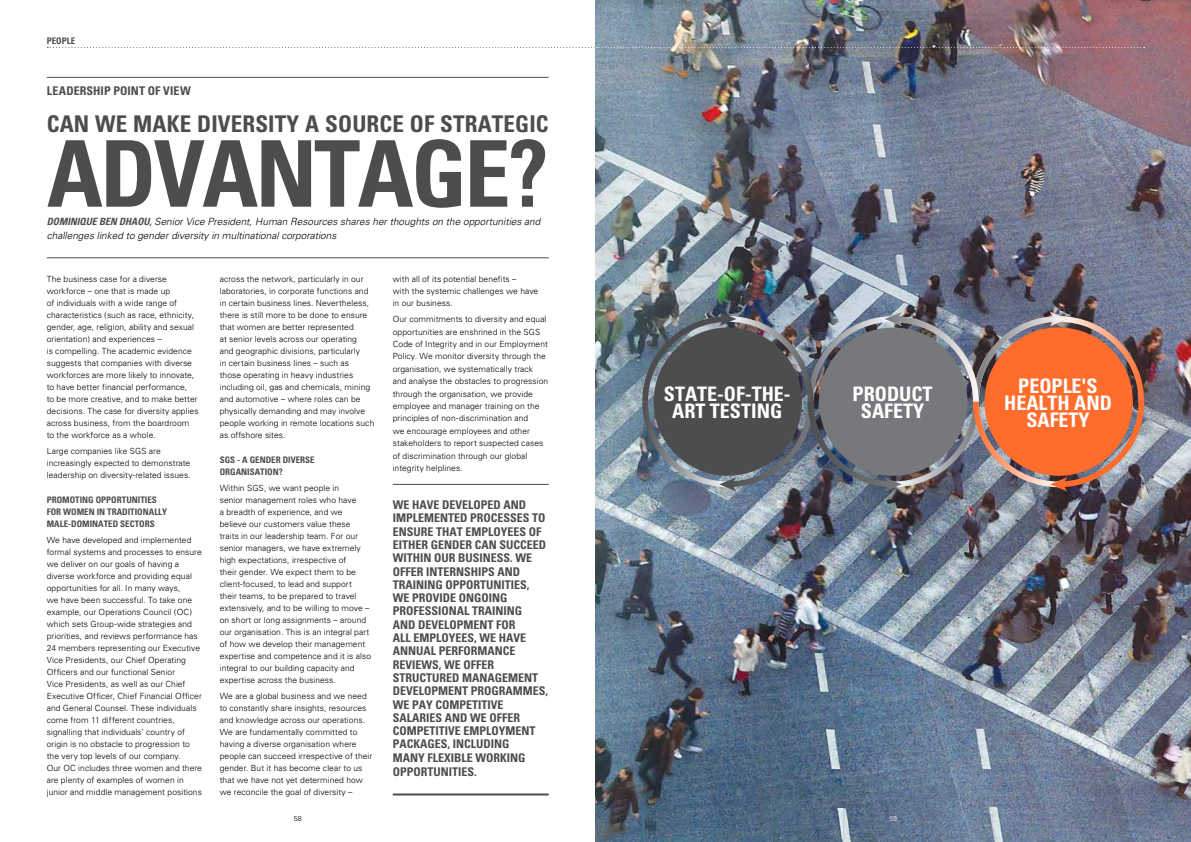
<style>
.page{position:relative;width:1191px;height:842px;background:#fff}
.page>*{position:absolute;margin:0;border:0;box-sizing:border-box;transform-origin:0 0}
.t1{font:700 condensed 92px "Univers";letter-spacing:-.03em;color:#4d4d4f}
.t2{font:700 condensed 23px "Univers";letter-spacing:.005em;color:#4d4d4f}
.t3{font:700 condensed 20px/17px "Univers";color:#fff;text-align:center}
.t4{font:700 condensed 12px/13.3px "Univers";color:#4d4d4f}
.t5{font:italic 300 10px "Univers";color:#000}
.t6{font:700 condensed 9px/12px "Univers";color:#4d4d4f}
.t7{font:300 8.5px/12px "Univers";letter-spacing:.005em;color:#000}
.t8{font:300 7px "Univers";color:#000}
.t9{font:300 7px "Univers";color:#fff}
.s1{font-weight:700;font-stretch:condensed;color:#4d4d4f}
</style>
<div class="page">
<img style="left:595px;top:0;width:596px;height:842px">
<hr style="left:393px;top:484px;width:156px;height:1px;background:#4d4d4f">
<hr style="left:393px;top:793px;width:156px;height:2px;background:#4d4d4f">
<svg style="left:47px;top:47px;width:1097px;height:1px"></svg>
<hr style="left:47px;top:258px;width:502px;height:1px;background:#4d4d4f">
<hr style="left:47px;top:77px;width:502px;height:1px;background:#4d4d4f">
<img style="left:642px;top:312px;width:502px;height:179px">
<p class="t6" style="left:47px;top:35px;width:30px">PEOPLE</p>
<h3 class="t4" style="left:47px;top:84px;width:145px">LEADERSHIP POINT OF VIEW</h3>
<h2 class="t2" style="left:47px;top:109px;width:503px">CAN WE MAKE DIVERSITY A SOURCE OF STRATEGIC</h2>
<h1 class="t1" style="left:47px;top:118px;width:503px">ADVANTAGE?</h1>
<p class="t5" style="left:47px;top:229px;width:291px">challenges linked to gender diversity in multinational corporations</p>
<p class="t5" style="left:47px;top:215px;width:495px"><span class="s1">DOMINIQUE BEN DHAOU,</span> Senior Vice President, Human Resources shares her thoughts on the opportunities and</p>
<p class="t7" style="left:47px;top:273px;width:153px">The business case for a diverse workforce – one that is made up<br>of individuals with a wide range of characteristics (such as race, ethnicity, gender, age, religion, ability and sexual orientation) and experiences –<br>is compelling. The academic evidence suggests that companies with diverse workforces are more likely to innovate, to have better financial performance,<br>to be more creative, and to make better decisions. The case for diversity applies across business, from the boardroom to the workforce as a whole.</p>
<p class="t7" style="left:47px;top:445px;width:145px">Large companies like SGS are increasingly expected to demonstrate leadership on diversity-related issues.</p>
<p class="t6" style="left:47px;top:493px;width:122px">PROMOTING OPPORTUNITIES<br>FOR WOMEN IN TRADITIONALLY<br>MALE-DOMINATED SECTORS</p>
<p class="t7" style="left:47px;top:534px;width:157px">We have developed and implemented formal systems and processes to ensure we deliver on our goals of having a diverse workforce and providing equal opportunities for all. In many ways,<br>we have been successful. To take one example, our Operations Council (OC) which sets Group-wide strategies and priorities, and reviews performance has 24 members representing our Executive Vice Presidents, our Chief Operating Officers and our functional Senior<br>Vice Presidents, as well as our Chief Executive Officer, Chief Financial Officer and General Counsel. These individuals come from 11 different countries, signalling that individuals’ country of origin is no obstacle to progression to the very top levels of our company.<br>Our OC includes three women and there are plenty of examples of women in junior and middle management positions</p>
<p class="t7" style="left:220px;top:273px;width:156px">across the network, particularly in our laboratories, in corporate functions and in certain business lines. Nevertheless, there is still more to be done to ensure that women are better represented<br>at senior levels across our operating<br>and geographic divisions, particularly<br>in certain business lines – such as<br>those operating in heavy industries including oil, gas and chemicals, mining and automotive – where roles can be physically demanding and may involve people working in remote locations such as offshore sites.</p>
<p class="t6" style="left:220px;top:453px;width:97px">SGS - A GENDER DIVERSE<br>ORGANISATION?</p>
<p class="t7" style="left:220px;top:482px;width:153px">Within SGS, we want people in<br>senior management roles who have<br>a breadth of experience, and we believe our customers value these traits in our leadership team. For our senior managers, we have extremely high expectations, irrespective of<br>their gender. We expect them to be client-focused, to lead and support their teams, to be prepared to travel extensively, and to be willing to move – on short or long assignments – around our organisation. This is an integral part of how we develop their management expertise and competence and it is also integral to our building capacity and expertise across the business.</p>
<p class="t7" style="left:220px;top:690px;width:154px">We are a global business and we need to constantly share insights, resources and knowledge across our operations.<br>We are fundamentally committed to having a diverse organisation where people can succeed irrespective of their gender. But it has become clear to us that we have not yet determined how we reconcile the goal of diversity –</p>
<p class="t7" style="left:393px;top:273px;width:147px">with all of its potential benefits –<br>with the systemic challenges we have in our business.</p>
<p class="t7" style="left:393px;top:313px;width:157px;line-height:12.4px">Our commitments to diversity and equal opportunities are enshrined in the SGS Code of Integrity and in our Employment Policy. We monitor diversity through the organisation, we systematically track and analyse the obstacles to progression through the organisation, we provide employee and manager training on the principles of non-discrimination and<br>we encourage employees and other stakeholders to report suspected cases of discrimination through our global integrity helplines.</p>
<p class="t4" style="left:393px;top:498px;width:157px">WE HAVE DEVELOPED AND<br>IMPLEMENTED PROCESSES TO<br>ENSURE THAT EMPLOYEES OF<br>EITHER GENDER CAN SUCCEED<br>WITHIN OUR BUSINESS. WE<br>OFFER INTERNSHIPS AND<br>TRAINING OPPORTUNITIES,<br>WE PROVIDE ONGOING<br>PROFESSIONAL TRAINING<br>AND DEVELOPMENT FOR<br>ALL EMPLOYEES, WE HAVE<br>ANNUAL PERFORMANCE<br>REVIEWS, WE OFFER<br>STRUCTURED MANAGEMENT<br>DEVELOPMENT PROGRAMMES,<br>WE PAY COMPETITIVE<br>SALARIES AND WE OFFER<br>COMPETITIVE EMPLOYMENT<br>PACKAGES, INCLUDING<br>MANY FLEXIBLE WORKING<br>OPPORTUNITIES.</p>
<h3 class="t3" style="left:664px;top:385px;width:128px">STATE-OF-THE-<br>ART TESTING</h3>
<h3 class="t3" style="left:852px;top:385px;width:82px">PRODUCT<br>SAFETY</h3>
<h3 class="t3" style="left:1004px;top:377px;width:109px">PEOPLE'S<br>HEALTH AND<br>SAFETY</h3>
<p class="t8" style="left:294px;top:815px;width:9px">58</p>
<p class="t9" style="left:889px;top:815px;width:9px">59</p>
</div>
